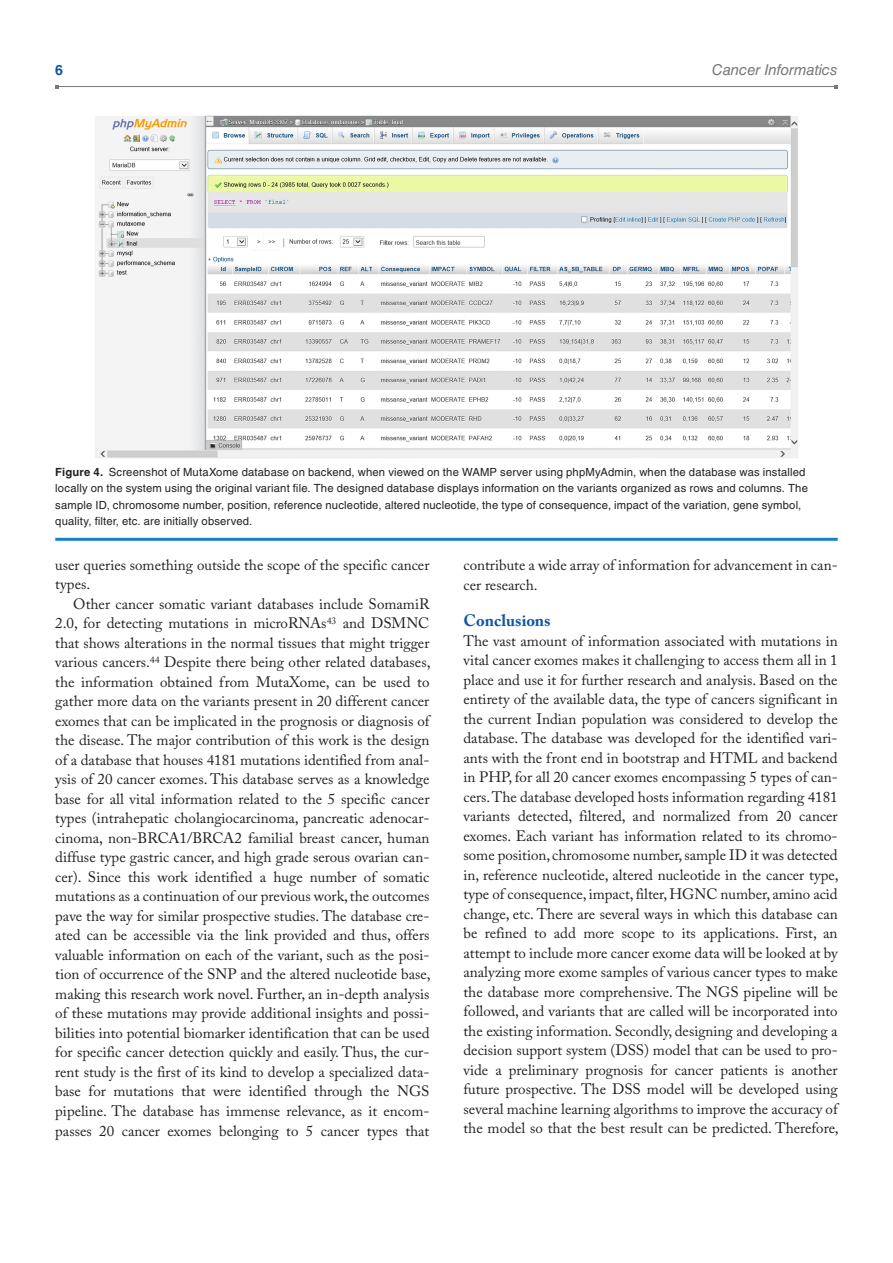
<style>
.page{position:relative;width:893px;height:1263px;background:#fff}
.page>*{position:absolute;margin:0;border:0;box-sizing:border-box;transform-origin:0 0}
.t1{font:700 16.5px "Adobe Caslon Pro";letter-spacing:-.005em;color:#1055a4}
.t2{font:15px/19.5px "Adobe Caslon Pro";color:#231f20}
.t3{font:italic 15px "Helvetica LT Std";letter-spacing:-.005em;color:#76787b}
.t4{font:700 14.25px "Helvetica LT Std";color:#1055a4}
.t5{font:11.25px/16.5px "Helvetica LT Std";letter-spacing:.015em;color:#231f20}
.s1{font-weight:700}
</style>
<div class="page">
<hr style="left:57px;top:86px;width:779px;height:1px;background:#76787b">
<hr style="left:55px;top:538px;width:783px;height:3px;background:#1582c5">
<img style="left:95px;top:115px;width:703px;height:343px">
<p class="t4" style="left:55px;top:61px;width:9px">6</p>
<p class="t3" style="left:712px;top:61px;width:127px">Cancer Informatics</p>
<p class="t5" style="left:55px;top:463px;width:754px"><span class="s1">Figure 4.</span> Screenshot of MutaXome database on backend, when viewed on the WAMP server using phpMyAdmin, when the database was installed locally on the system using the original variant file. The designed database displays information on the variants organized as rows and columns. The sample ID, chromosome number, position, reference nucleotide, altered nucleotide, the type of consequence, impact of the variation, gene symbol, quality, filter, etc. are initially observed.</p>
<p class="t2" style="left:55px;top:555px;width:376px">user queries something outside the scope of the specific cancer types.</p>
<p class="t2" style="left:55px;top:594px;width:377px;text-align:justify;text-indent:18px">Other cancer somatic variant databases include SomamiR 2.0, for detecting mutations in microRNAs<sup>43</sup> and DSMNC that shows alterations in the normal tissues that might trigger various cancers.<sup>44</sup> Despite there being other related databases, the information obtained from MutaXome, can be used to gather more data on the variants present in 20 different cancer exomes that can be implicated in the prognosis or diagnosis of the disease. The major contribution of this work is the design of a database that houses 4181 mutations identified from anal&shy;ysis of 20 cancer exomes. This database serves as a knowledge base for all vital information related to the 5 specific cancer types (intrahepatic cholangiocarcinoma, pancreatic adenocar&shy;cinoma, non-BRCA1/BRCA2 familial breast cancer, human diffuse type gastric cancer, and high grade serous ovarian can&shy;cer). Since this work identified a huge number of somatic mutations as a continuation of our previous work, the outcomes pave the way for similar prospective studies. The database cre&shy;ated can be accessible via the link provided and thus, offers valuable information on each of the variant, such as the posi&shy;tion of occurrence of the SNP and the altered nucleotide base, making this research work novel. Further, an in-depth analysis of these mutations may provide additional insights and possi&shy;bilities into potential biomarker identification that can be used for specific cancer detection quickly and easily. Thus, the cur&shy;rent study is the first of its kind to develop a specialized data&shy;base for mutations that were identified through the NGS pipeline. The database has immense relevance, as it encom&shy;passes 20 cancer exomes belonging to 5 cancer types that</p>
<p class="t2" style="left:463px;top:555px;width:376px">contribute a wide array of information for advancement in can&shy;cer research.</p>
<p class="t1" style="left:463px;top:611px;width:89px">Conclusions</p>
<p class="t2" style="left:463px;top:631px;width:377px;text-align:justify">The vast amount of information associated with mutations in vital cancer exomes makes it challenging to access them all in 1 place and use it for further research and analysis. Based on the entirety of the available data, the type of cancers significant in the current Indian population was considered to develop the database. The database was developed for the identified vari&shy;ants with the front end in bootstrap and HTML and backend in PHP, for all 20 cancer exomes encompassing 5 types of can&shy;cers. The database developed hosts information regarding 4181 variants detected, filtered, and normalized from 20 cancer exomes. Each variant has information related to its chromo&shy;some position, chromosome number, sample ID it was detected in, reference nucleotide, altered nucleotide in the cancer type, type of consequence, impact, filter, HGNC number, amino acid change, etc. There are several ways in which this database can be refined to add more scope to its applications. First, an attempt to include more cancer exome data will be looked at by analyzing more exome samples of various cancer types to make the database more comprehensive. The NGS pipeline will be followed, and variants that are called will be incorporated into the existing information. Secondly, designing and developing a decision support system (DSS) model that can be used to pro&shy;vide a preliminary prognosis for cancer patients is another future prospective. The DSS model will be developed using several machine learning algorithms to improve the accuracy of the model so that the best result can be predicted. Therefore,</p>
</div>
